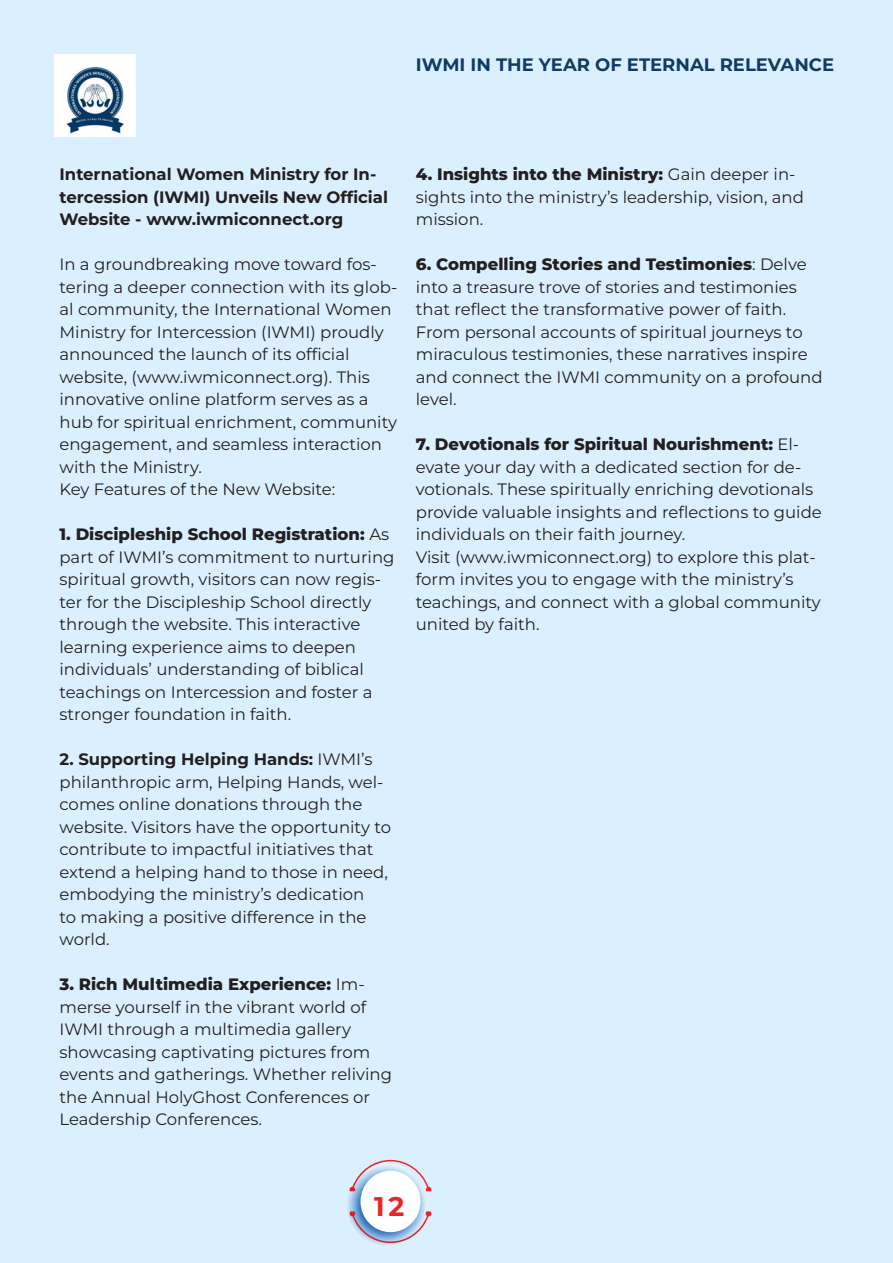
<style>
.page{position:relative;width:893px;height:1263px;background:#dbf0ff}
.page>*{position:absolute;margin:0;border:0;box-sizing:border-box;transform-origin:0 0}
.t1{font:700 27px "Montserrat";color:#ec2327}
.t2{font:700 18px "Montserrat";color:#103b63}
.t3{font:16.5px/22.5px "Montserrat";color:#231f20}
.t4{font:700 16.5px/22.5px "Montserrat";color:#231f20}
.s1{font-weight:800}
.s2{font-weight:700}
</style>
<div class="page">
<img style="left:54px;top:54px;width:82px;height:83px">
<svg style="left:348px;top:1160px;width:84px;height:85px"></svg>
<p class="t2" style="left:416px;top:53px;width:420px">IWMI IN THE YEAR OF ETERNAL RELEVANCE</p>
<p class="t4" style="left:60px;top:162px;width:330px">International Women Ministry for In&shy;tercession (IWMI) Unveils New Official<br>Website - www.iwmiconnect.org</p>
<p class="t3" style="left:60px;top:252px;width:339px">In a groundbreaking move toward fos&shy;tering a deeper connection with its glob&shy;al community, the International Women Ministry for Intercession (IWMI) proudly announced the launch of its official website, (www.iwmiconnect.org). This innovative online platform serves as a hub for spiritual enrichment, community engagement, and seamless interaction with the Ministry.<br>Key Features of the New Website:</p>
<p class="t3" style="left:60px;top:522px;width:336px"><span class="s1">1. Discipleship School Registration:</span> As part of IWMI’s commitment to nurturing spiritual growth, visitors can now regis&shy;ter for the Discipleship School directly through the website. This interactive learning experience aims to deepen individuals’ understanding of biblical teachings on Intercession and foster a stronger foundation in faith.</p>
<p class="t3" style="left:60px;top:747px;width:333px"><span class="s2">2. Supporting Helping Hands:</span> IWMI’s philanthropic arm, Helping Hands, wel&shy;comes online donations through the website. Visitors have the opportunity to contribute to impactful initiatives that extend a helping hand to those in need, embodying the ministry’s dedication<br>to making a positive difference in the world.</p>
<p class="t3" style="left:60px;top:972px;width:334px"><span class="s1">3. Rich Multimedia Experience:</span> Im&shy;merse yourself in the vibrant world of IWMI through a multimedia gallery showcasing captivating pictures from events and gatherings. Whether reliving the Annual HolyGhost Conferences or Leadership Conferences.</p>
<p class="t3" style="left:416px;top:162px;width:390px"><span class="s1">4. Insights into the Ministry:</span> Gain deeper in&shy;sights into the ministry’s leadership, vision, and mission.</p>
<p class="t3" style="left:416px;top:252px;width:408px"><span class="s1">6. Compelling Stories and Testimonies</span>: Delve into a treasure trove of stories and testimonies that reflect the transformative power of faith.<br>From personal accounts of spiritual journeys to miraculous testimonies, these narratives inspire and connect the IWMI community on a profound level.</p>
<p class="t3" style="left:416px;top:432px;width:407px"><span class="s1">7. Devotionals for Spiritual Nourishment:</span> El&shy;evate your day with a dedicated section for de&shy;votionals. These spiritually enriching devotionals provide valuable insights and reflections to guide individuals on their faith journey.<br>Visit (www.iwmiconnect.org) to explore this plat&shy;form invites you to engage with the ministry’s teachings, and connect with a global community united by faith.</p>
<p class="t1" style="left:374px;top:1188px;width:32px">12</p>
</div>
